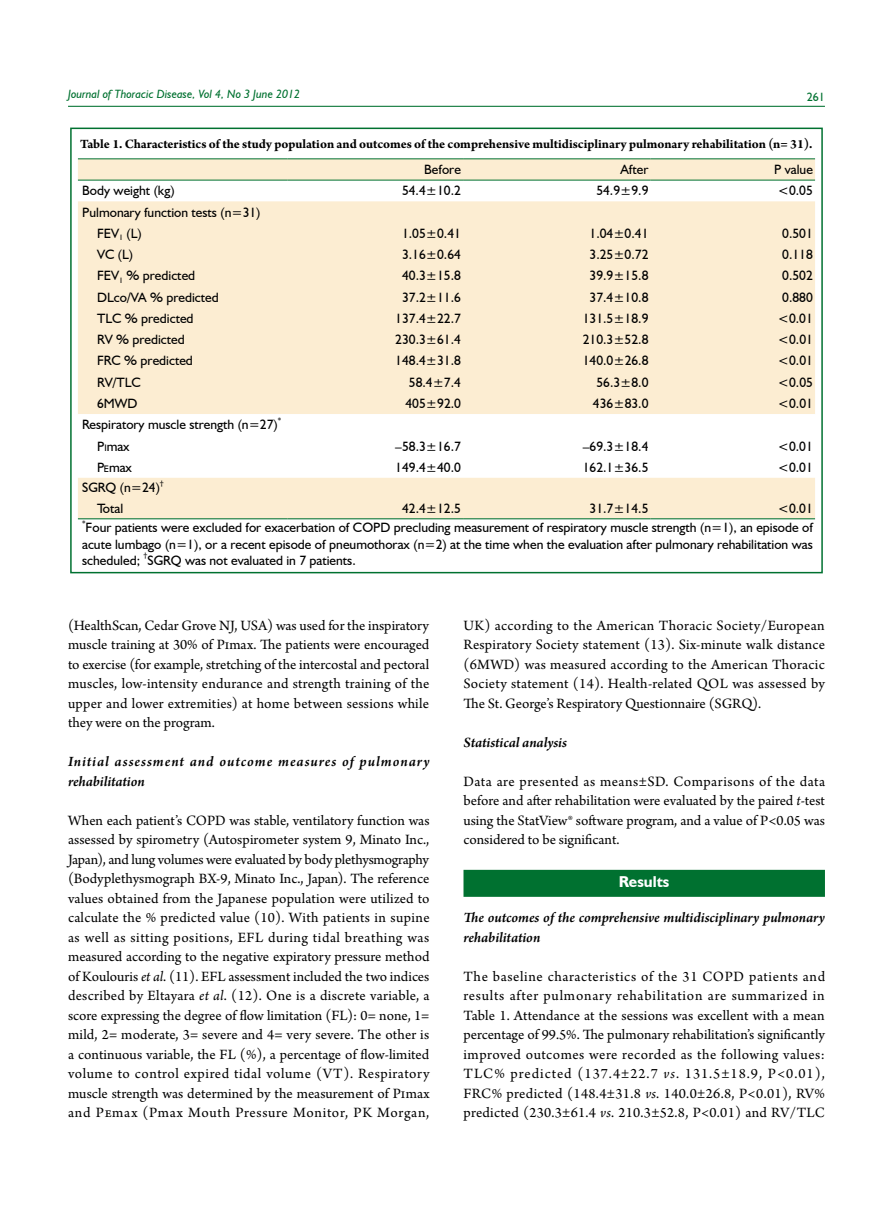
<style>
.page{position:relative;width:893px;height:1212px;background:#fff}
.page>*{position:absolute;margin:0;border:0;box-sizing:border-box;transform-origin:0 0}
.t1{font:700 15.75px "Humanist 521 BT";color:#fff}
.t2{font:15px/19.5px "Arno Pro";letter-spacing:.01em;color:#000;text-align:justify}
.t3{font:italic 600 15px/19.5px "Arno Pro";letter-spacing:-.005em;color:#000}
.t4{font:italic 600 15px/19.5px "Arno Pro";letter-spacing:.06em;color:#000}
.t5{font:13.5px/16.2px "Humanist 521 BT";color:#000}
.t6{font:700 13.5px "Arno Pro";letter-spacing:-.005em;color:#000}
.t7{font:italic 12px "Humanist 521 BT";color:#007130}
.t8{font:12px "Humanist 521 BT";color:#007130}
.t9{font:7.8px "Humanist 521 BT";color:#000}
.s1{font-size:9.45px}
.s2{font-style:italic}
</style>
<div class="page">
<hr style="left:68px;top:106px;width:757px;height:1px;background:#007130">
<div style="left:463px;top:870px;width:362px;height:27px;background:#007130"></div>
<svg style="left:78px;top:159px;width:737px;height:359px;fill:#fcedd2"></svg>
<hr style="left:78px;top:158px;width:209px;height:1px;background:#007130">
<hr style="left:287px;top:158px;width:176px;height:1px;background:#007130">
<hr style="left:463px;top:158px;width:188px;height:1px;background:#007130">
<hr style="left:651px;top:158px;width:164px;height:1px;background:#007130">
<hr style="left:78px;top:180px;width:209px;height:1px;background:#007130">
<hr style="left:287px;top:180px;width:176px;height:1px;background:#007130">
<hr style="left:463px;top:180px;width:188px;height:1px;background:#007130">
<hr style="left:651px;top:180px;width:164px;height:1px;background:#007130">
<hr style="left:78px;top:518px;width:209px;height:1px;background:#007130">
<hr style="left:287px;top:518px;width:176px;height:1px;background:#007130">
<hr style="left:463px;top:518px;width:188px;height:1px;background:#007130">
<hr style="left:651px;top:518px;width:164px;height:1px;background:#007130">
<div style="left:70px;top:128px;width:753px;height:445px;border:2px solid #007130"></div>
<p class="t7" style="left:68px;top:87px;width:234px">Journal of Thoracic Disease, Vol 4, No 3 June 2012</p>
<p class="t8" style="left:807px;top:89px;width:20px">261</p>
<p class="t6" style="left:80px;top:136px;width:734px">Table 1. Characteristics of the study population and outcomes of the comprehensive multidisciplinary pulmonary rehabilitation (n= 31).</p>
<p class="t5" style="left:424px;top:161px;width:38px">Before</p>
<p class="t5" style="left:620px;top:161px;width:29px">After</p>
<p class="t5" style="left:774px;top:161px;width:40px">P value</p>
<p class="t5" style="left:82px;top:182px;width:94px">Body weight (kg)</p>
<p class="t5" style="left:402px;top:182px;width:60px">54.4±10.2</p>
<p class="t5" style="left:596px;top:182px;width:54px">54.9±9.9</p>
<p class="t5" style="left:778px;top:182px;width:37px">&lt;0.05</p>
<p class="t5" style="left:97px;top:201px;width:165px;line-height:21.3px;text-indent:-15px">Pulmonary function tests (n=31)<br>FEV<sub>1</sub> (L)</p>
<p class="t5" style="left:402px;top:225px;width:60px">1.05±0.41</p>
<p class="t5" style="left:589px;top:225px;width:60px">1.04±0.41</p>
<p class="t5" style="left:782px;top:225px;width:32px">0.501</p>
<p class="t5" style="left:97px;top:246px;width:38px">VC (L)</p>
<p class="t5" style="left:402px;top:246px;width:60px">3.16±0.64</p>
<p class="t5" style="left:589px;top:246px;width:60px">3.25±0.72</p>
<p class="t5" style="left:782px;top:246px;width:32px">0.118</p>
<p class="t5" style="left:97px;top:267px;width:100px">FEV<sub>1</sub> % predicted</p>
<p class="t5" style="left:402px;top:267px;width:60px">40.3±15.8</p>
<p class="t5" style="left:589px;top:267px;width:60px">39.9±15.8</p>
<p class="t5" style="left:782px;top:267px;width:32px">0.502</p>
<p class="t5" style="left:97px;top:289px;width:123px">DLco/VA % predicted</p>
<p class="t5" style="left:402px;top:289px;width:60px">37.2±11.6</p>
<p class="t5" style="left:589px;top:289px;width:60px">37.4±10.8</p>
<p class="t5" style="left:782px;top:289px;width:32px">0.880</p>
<p class="t5" style="left:97px;top:310px;width:98px">TLC % predicted</p>
<p class="t5" style="left:395px;top:310px;width:67px">137.4±22.7</p>
<p class="t5" style="left:583px;top:310px;width:67px">131.5±18.9</p>
<p class="t5" style="left:778px;top:310px;width:37px">&lt;0.01</p>
<p class="t5" style="left:97px;top:331px;width:89px">RV % predicted</p>
<p class="t5" style="left:395px;top:331px;width:67px">230.3±61.4</p>
<p class="t5" style="left:583px;top:331px;width:67px">210.3±52.8</p>
<p class="t5" style="left:778px;top:331px;width:37px">&lt;0.01</p>
<p class="t5" style="left:97px;top:352px;width:97px">FRC % predicted</p>
<p class="t5" style="left:395px;top:352px;width:67px">148.4±31.8</p>
<p class="t5" style="left:583px;top:352px;width:67px">140.0±26.8</p>
<p class="t5" style="left:778px;top:352px;width:37px">&lt;0.01</p>
<p class="t5" style="left:97px;top:374px;width:45px">RV/TLC</p>
<p class="t5" style="left:409px;top:374px;width:54px">58.4±7.4</p>
<p class="t5" style="left:596px;top:374px;width:54px">56.3±8.0</p>
<p class="t5" style="left:778px;top:374px;width:37px">&lt;0.05</p>
<p class="t5" style="left:97px;top:395px;width:42px">6MWD</p>
<p class="t5" style="left:405px;top:395px;width:57px">405±92.0</p>
<p class="t5" style="left:593px;top:395px;width:57px">436±83.0</p>
<p class="t5" style="left:778px;top:395px;width:37px">&lt;0.01</p>
<p class="t5" style="left:82px;top:416px;width:197px">Respiratory muscle strength (n=27)</p>
<p class="t9" style="left:278px;top:415px;width:5px">*</p>
<p class="t5" style="left:97px;top:437px;width:34px">P<span class="s1">i</span>max</p>
<p class="t5" style="left:395px;top:437px;width:67px">–58.3±16.7</p>
<p class="t5" style="left:583px;top:437px;width:67px">–69.3±18.4</p>
<p class="t5" style="left:778px;top:437px;width:37px">&lt;0.01</p>
<p class="t5" style="left:97px;top:459px;width:36px">P<span class="s1">e</span>max</p>
<p class="t5" style="left:395px;top:459px;width:67px">149.4±40.0</p>
<p class="t5" style="left:583px;top:459px;width:67px">162.1±36.5</p>
<p class="t5" style="left:778px;top:459px;width:37px">&lt;0.01</p>
<p class="t5" style="left:82px;top:479px;width:79px">SGRQ (n=24)</p>
<p class="t9" style="left:160px;top:478px;width:5px">†</p>
<p class="t5" style="left:97px;top:500px;width:28px">Total</p>
<p class="t5" style="left:402px;top:500px;width:60px">42.4±12.5</p>
<p class="t5" style="left:589px;top:500px;width:60px">31.7±14.5</p>
<p class="t5" style="left:778px;top:500px;width:37px">&lt;0.01</p>
<p class="t9" style="left:82px;top:518px;width:5px">*</p>
<p class="t5" style="left:82px;top:519px;width:732px;text-align:justify">Four patients were excluded for exacerbation of COPD precluding measurement of respiratory muscle strength (n=1), an episode of acute lumbago (n=1), or a recent episode of pneumothorax (n=2) at the time when the evaluation after pulmonary rehabilitation was scheduled;</p>
<p class="t9" style="left:143px;top:551px;width:5px">†</p>
<p class="t5" style="left:147px;top:552px;width:210px">SGRQ was not evaluated in 7 patients.</p>
<p class="t2" style="left:68px;top:616px;width:363px">(HealthScan, Cedar Grove NJ, USA) was used for the inspiratory muscle training at 30% of Pimax. The patients were encouraged to exercise (for example, stretching of the intercostal and pectoral muscles, low-intensity endurance and strength training of the upper and lower extremities) at home between sessions while they were on the program.</p>
<p class="t4" style="left:68px;top:753px;width:363px">Initial assessment and outcome measures of pulmonary rehabilitation</p>
<p class="t2" style="left:68px;top:811px;width:363px">When each patient’s COPD was stable, ventilatory function was assessed by spirometry (Autospirometer system 9, Minato Inc., Japan), and lung volumes were evaluated by body plethysmography (Bodyplethysmograph BX-9, Minato Inc., Japan). The reference values obtained from the Japanese population were utilized to calculate the % predicted value (10). With patients in supine as well as sitting positions, EFL during tidal breathing was measured according to the negative expiratory pressure method of Koulouris <span class="s2">et al</span>. (11). EFL assessment included the two indices described by Eltayara <span class="s2">et al</span>. (12). One is a discrete variable, a score expressing the degree of flow limitation (FL): 0= none, 1= mild, 2= moderate, 3= severe and 4= very severe. The other is a continuous variable, the FL (%), a percentage of flow-limited volume to control expired tidal volume (VT). Respiratory muscle strength was determined by the measurement of Pimax and Pemax (Pmax Mouth Pressure Monitor, PK Morgan,</p>
<p class="t2" style="left:463px;top:616px;width:363px">UK) according to the American Thoracic Society/European Respiratory Society statement (13). Six-minute walk distance (6MWD) was measured according to the American Thoracic Society statement (14). Health-related QOL was assessed by The St. George’s Respiratory Questionnaire (SGRQ).</p>
<p class="t3" style="left:463px;top:733px;width:105px">Statistical analysis</p>
<p class="t2" style="left:463px;top:772px;width:363px">Data are presented as means±SD. Comparisons of the data before and after rehabilitation were evaluated by the paired <span class="s2">t</span>-test using the StatView® software program, and a value of P&lt;0.05 was considered to be significant.</p>
<p class="t1" style="left:619px;top:872px;width:52px">Results</p>
<p class="t3" style="left:463px;top:909px;width:363px">The outcomes of the comprehensive multidisciplinary pulmonary rehabilitation</p>
<p class="t2" style="left:463px;top:967px;width:363px">The baseline characteristics of the 31 COPD patients and results after pulmonary rehabilitation are summarized in Table 1. Attendance at the sessions was excellent with a mean percentage of 99.5%. The pulmonary rehabilitation’s significantly improved outcomes were recorded as the following values:<br>TLC% predicted (137.4±22.7 <span class="s2">vs</span>. 131.5±18.9, P&lt;0.01), FRC% predicted (148.4±31.8 <span class="s2">vs</span>. 140.0±26.8, P&lt;0.01), RV% predicted (230.3±61.4 <span class="s2">vs</span>. 210.3±52.8, P&lt;0.01) and RV/TLC</p>
</div>
